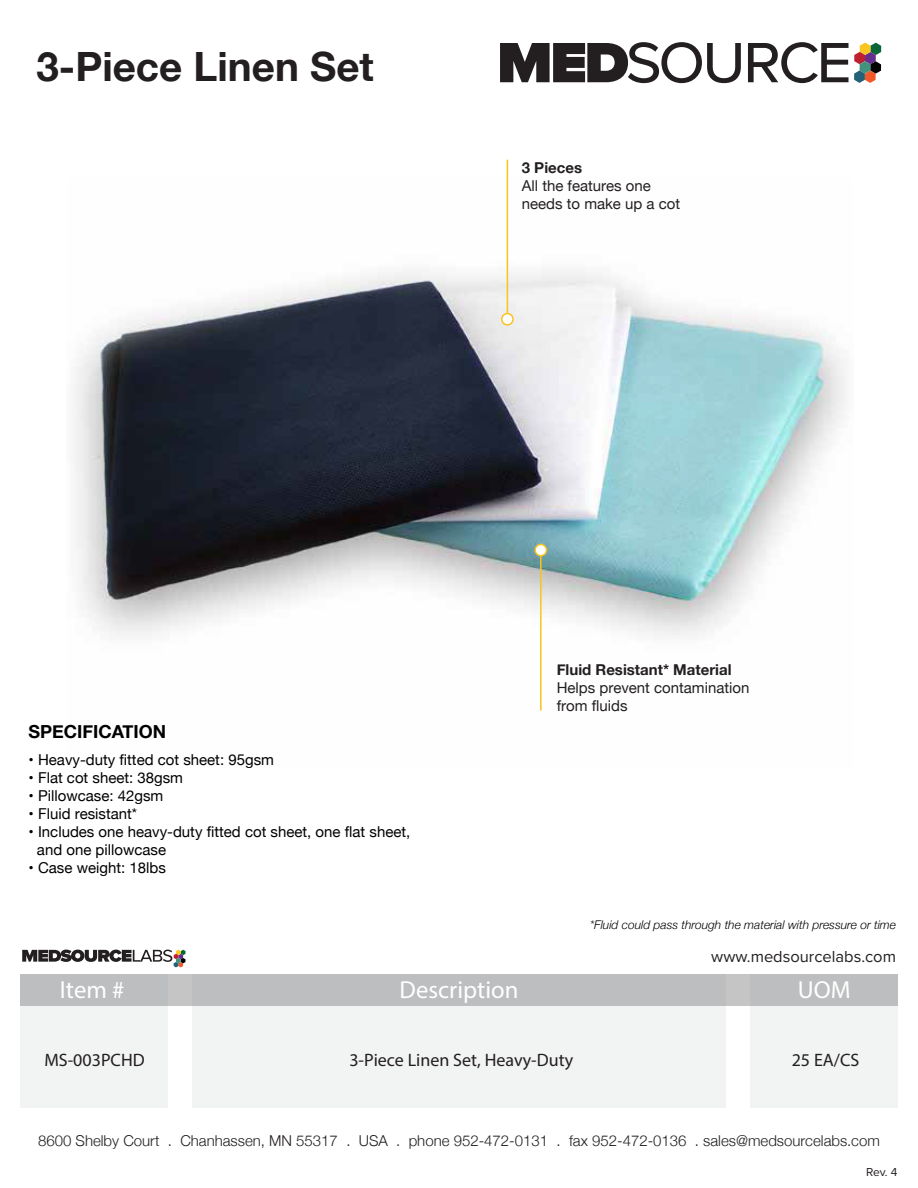
<style>
.page{position:relative;width:918px;height:1188px;background:#fff}
.page>*{position:absolute;margin:0;border:0;box-sizing:border-box;transform-origin:0 0}
.t1{font:700 40.35px "Helvetica Neue";color:#231f20}
.t2{font:24.75px "Myriad Pro";color:#fff}
.t3{font:18px "Myriad Pro";color:#231f20}
.t4{font:700 18px "Helvetica Neue";color:#000}
.t5{font:16.5px "Proxima Nova";color:#231f20}
.t6{font:15px/18px "Helvetica Neue";color:#000}
.t7{font:300 15px "Helvetica Neue";color:#231f20}
.t8{font:15px/18px "Helvetica Neue";color:#231f20}
.t9{font:700 15px "Helvetica Neue";color:#231f20}
.t10{font:italic 300 12px "Helvetica Neue";color:#000}
.t11{font:12px "Proxima Nova";color:#231f20}
</style>
<div class="page">
<div style="left:20px;top:974px;width:148px;height:133px;background:#f2f3f3"></div>
<div style="left:192px;top:974px;width:534px;height:133px;background:#f2f3f3"></div>
<div style="left:750px;top:974px;width:148px;height:133px;background:#f2f3f3"></div>
<div style="left:20px;top:974px;width:878px;height:32px;background:#bdbebf"></div>
<svg style="left:22px;top:950px;width:164px;height:17px"></svg>
<svg style="left:500px;top:42px;width:381px;height:41px"></svg>
<img style="left:74px;top:177px;width:771px;height:459px">
<hr style="left:507px;top:160px;width:1px;height:160px;background:#f9c41f">
<svg style="left:501px;top:313px;width:13px;height:13px"></svg>
<hr style="left:540px;top:550px;width:2px;height:161px;background:#f9c41f">
<svg style="left:534px;top:544px;width:13px;height:12px"></svg>
<h1 class="t1" style="left:37px;top:35px;width:339px">3-Piece Linen Set</h1>
<p class="t9" style="left:522px;top:156px;width:62px">3 Pieces</p>
<p class="t8" style="left:522px;top:178px;width:160px">All the features one needs to make up a cot</p>
<p class="t4" style="left:29px;top:718px;width:139px">SPECIFICATION</p>
<p class="t6" style="left:29px;top:752px;width:247px">• Heavy-duty fitted cot sheet: 95gsm</p>
<p class="t6" style="left:29px;top:770px;width:156px">• Flat cot sheet: 38gsm</p>
<p class="t6" style="left:29px;top:788px;width:136px">• Pillowcase: 42gsm</p>
<p class="t6" style="left:29px;top:806px;width:110px">• Fluid resistant*</p>
<p class="t6" style="left:37px;top:824px;width:375px;text-indent:-8px">• Includes one heavy-duty fitted cot sheet, one flat sheet, and one pillowcase</p>
<p class="t6" style="left:29px;top:860px;width:139px">• Case weight: 18lbs</p>
<p class="t9" style="left:557px;top:658px;width:176px">Fluid Resistant* Material</p>
<p class="t8" style="left:557px;top:679px;width:194px">Helps prevent contamination from fluids</p>
<p class="t10" style="left:590px;top:915px;width:308px">*Fluid could pass through the material with pressure or time</p>
<p class="t5" style="left:711px;top:944px;width:186px">www.medsourcelabs.com</p>
<h2 class="t2" style="left:60px;top:975px;width:66px">Item #</h2>
<h2 class="t2" style="left:400px;top:975px;width:120px">Description</h2>
<h2 class="t2" style="left:798px;top:975px;width:54px">UOM</h2>
<p class="t3" style="left:44px;top:1049px;width:102px">MS-003PCHD</p>
<p class="t3" style="left:349px;top:1049px;width:225px">3-Piece Linen Set, Heavy-Duty</p>
<p class="t3" style="left:792px;top:1049px;width:69px">25 EA/CS</p>
<p class="t7" style="left:38px;top:1129px;width:843px">8600 Shelby Court . Chanhassen, MN 55317 . USA . phone 952-472-0131 . fax 952-472-0136 . sales@medsourcelabs.com</p>
<p class="t11" style="left:866px;top:1163px;width:33px">Rev. 4</p>
</div>
